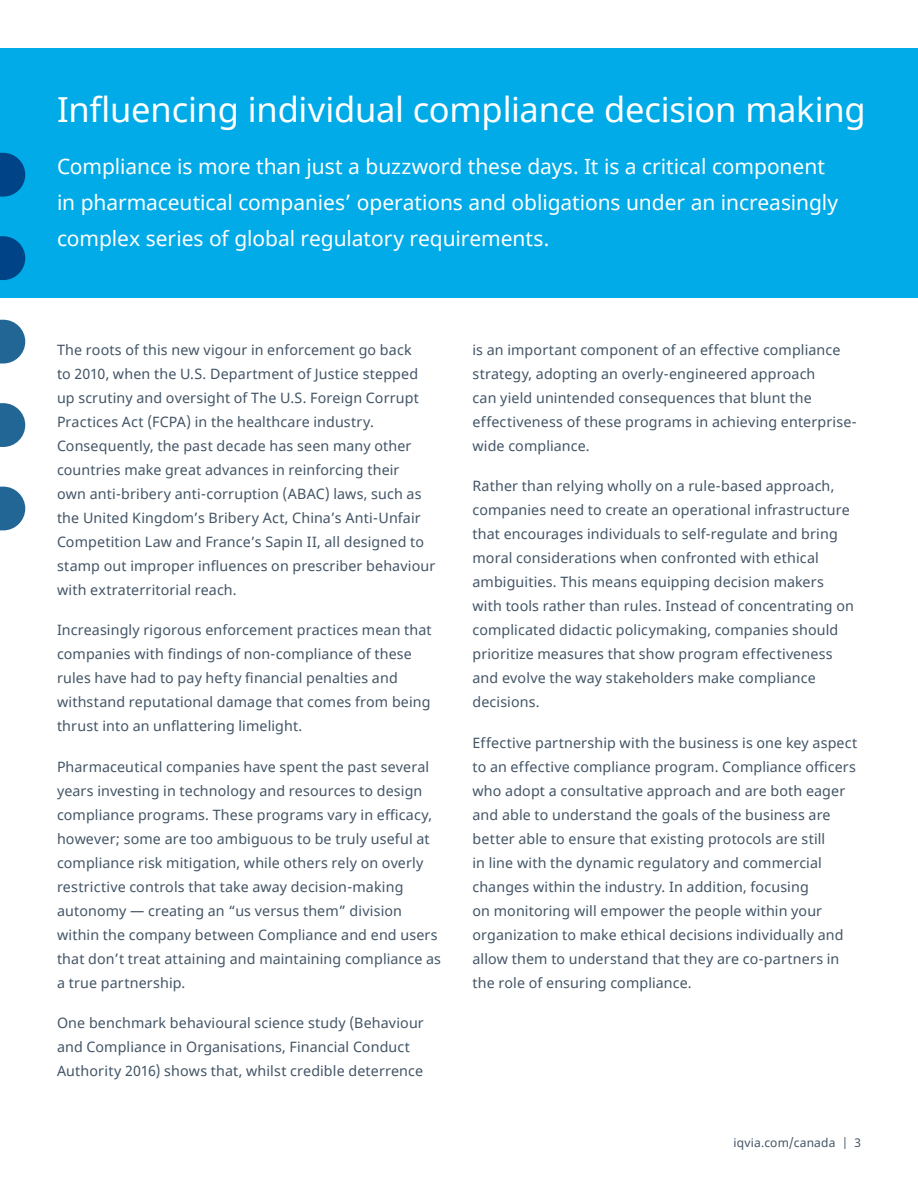
<style>
.page{position:relative;width:918px;height:1188px;background:#fff}
.page>*{position:absolute;margin:0;border:0;box-sizing:border-box;transform-origin:0 0}
.Major_section_headin{font:34.5px "Noto Sans";letter-spacing:-.01em;color:#fff}
.Intro{font:21px/36px "Noto Sans";letter-spacing:-.005em;color:#fff}
.Body_copy_-_Space{font:14.25px/24px "Noto Sans";letter-spacing:.01em;color:#425465}
.t1{font:12px "Noto Sans";letter-spacing:.015em;color:#425465}
</style>
<div class="page">
<div style="left:0;top:48px;width:918px;height:250px;background:#00abe7"></div>
<svg style="left:0;top:487px;width:25px;height:43px"></svg>
<svg style="left:0;top:403px;width:25px;height:44px"></svg>
<svg style="left:0;top:320px;width:25px;height:44px"></svg>
<svg style="left:0;top:236px;width:25px;height:44px"></svg>
<svg style="left:0;top:153px;width:25px;height:44px"></svg>
<p class="Major_section_headin" style="left:57px;top:86px;width:810px">Influencing individual compliance decision making</p>
<p class="Intro" style="left:57px;top:149px;width:783px">Compliance is more than just a buzzword these days. It is a critical component in pharmaceutical companies’ operations and obligations under an increasingly complex series of global regulatory requirements.</p>
<p class="Body_copy_-_Space" style="left:57px;top:339px;width:380px">The roots of this new vigour in enforcement go back<br>to 2010, when the U.S. Department of Justice stepped up scrutiny and oversight of The U.S. Foreign Corrupt Practices Act (FCPA) in the healthcare industry.<br>Consequently, the past decade has seen many other countries make great advances in reinforcing their<br>own anti-bribery anti-corruption (ABAC) laws, such as the United Kingdom’s Bribery Act, China’s Anti-Unfair Competition Law and France’s Sapin II, all designed to stamp out improper influences on prescriber behaviour with extraterritorial reach.</p>
<p class="Body_copy_-_Space" style="left:57px;top:619px;width:376px">Increasingly rigorous enforcement practices mean that companies with findings of non-compliance of these rules have had to pay hefty financial penalties and withstand reputational damage that comes from being thrust into an unflattering limelight.</p>
<p class="Body_copy_-_Space" style="left:57px;top:755px;width:386px">Pharmaceutical companies have spent the past several years investing in technology and resources to design compliance programs. These programs vary in efficacy, however; some are too ambiguous to be truly useful at compliance risk mitigation, while others rely on overly restrictive controls that take away decision-making autonomy — creating an “us versus them” division within the company between Compliance and end users that don’t treat attaining and maintaining compliance as a true partnership.</p>
<p class="Body_copy_-_Space" style="left:57px;top:1011px;width:368px">One benchmark behavioural science study (Behaviour and Compliance in Organisations, Financial Conduct<br>Authority 2016) shows that, whilst credible deterrence</p>
<p class="Body_copy_-_Space" style="left:472px;top:339px;width:386px">is an important component of an effective compliance strategy, adopting an overly-engineered approach<br>can yield unintended consequences that blunt the effectiveness of these programs in achieving enterprise&shy;wide compliance.</p>
<p class="Body_copy_-_Space" style="left:472px;top:475px;width:383px">Rather than relying wholly on a rule-based approach, companies need to create an operational infrastructure that encourages individuals to self-regulate and bring moral considerations when confronted with ethical ambiguities. This means equipping decision makers with tools rather than rules. Instead of concentrating on complicated didactic policymaking, companies should prioritize measures that show program effectiveness and evolve the way stakeholders make compliance decisions.</p>
<p class="Body_copy_-_Space" style="left:472px;top:731px;width:386px">Effective partnership with the business is one key aspect to an effective compliance program. Compliance officers who adopt a consultative approach and are both eager and able to understand the goals of the business are better able to ensure that existing protocols are still<br>in line with the dynamic regulatory and commercial changes within the industry. In addition, focusing<br>on monitoring will empower the people within your organization to make ethical decisions individually and allow them to understand that they are co-partners in the role of ensuring compliance.</p>
<p class="t1" style="left:733px;top:1135px;width:129px">iqvia.com/canada | 3</p>
</div>
